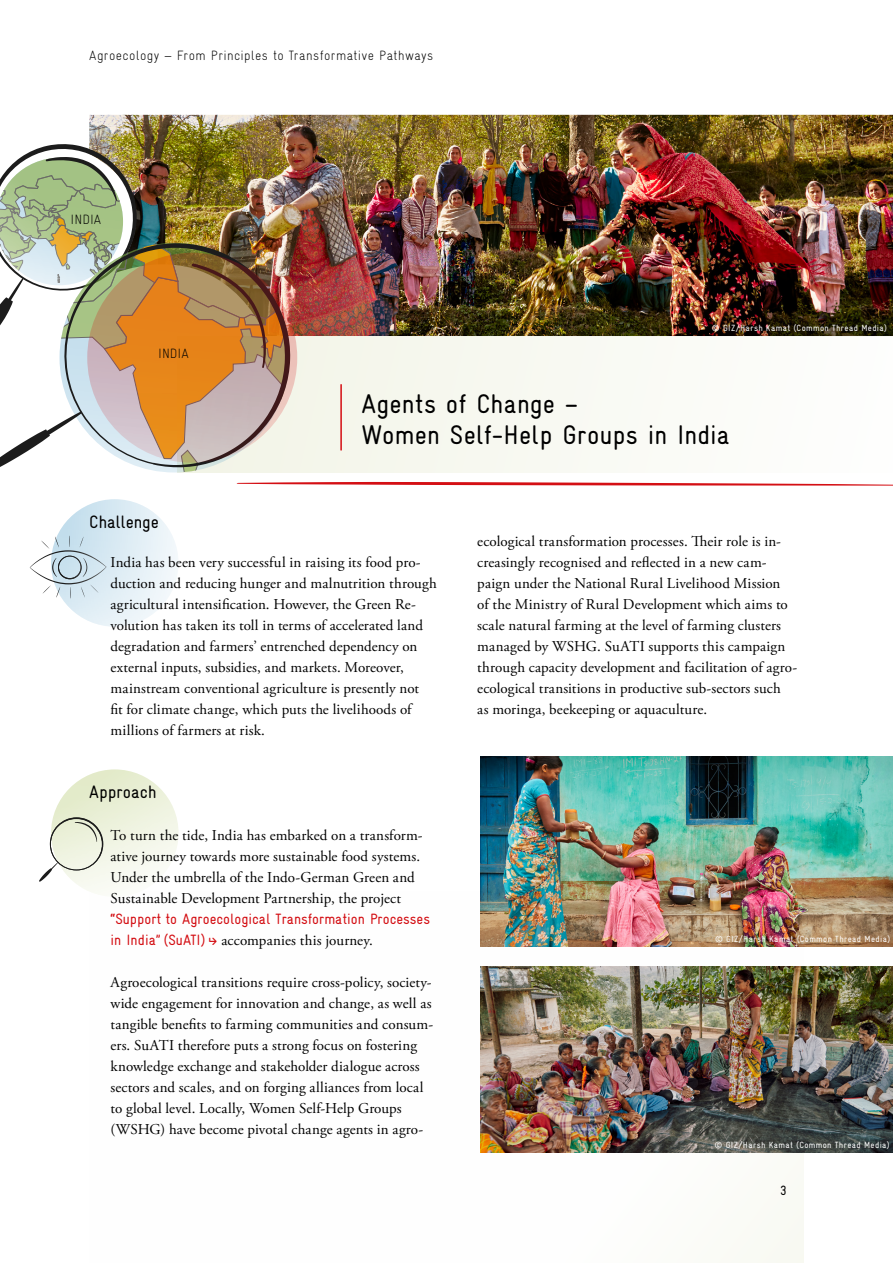
<style>
.page{position:relative;width:893px;height:1263px;background:#fff}
.page>*{position:absolute;margin:0;border:0;box-sizing:border-box;transform-origin:0 0}
.t1{font:100 condensed 72px "Gravur";color:#d40f14}
.t2{font:27px/31.5px "Gravur Condensed";letter-spacing:.005em;color:#000}
.t3{font:condensed 18px "Gravur";color:#000}
.t4{font:15px/21px "Adobe Garamond Pro";letter-spacing:.01em;color:#000}
.t5{font:condensed 15px "Gravur";color:#d40f14}
.t6{font:300 13.5px "Gravur Condensed";letter-spacing:.025em;color:#000}
.t7{font:condensed 13.5px "Gravur";color:#000}
.t8{font:9px "Gravur Condensed";letter-spacing:.045em;color:#fff}
.s1{font-family:"Gravur Condensed";font-weight:700;font-stretch:normal}
.s2{font-family:"Gravur";font-stretch:condensed;color:#d40f14}
</style>
<div class="page">
<img style="left:89px;top:115px;width:804px;height:221px">
<div style="left:177px;top:336px;width:716px;height:136px;background:#f9f9f3"></div>
<svg style="left:51px;top:499px;width:128px;height:128px;background:#e1eef5"></svg>
<svg style="left:30px;top:536px;width:77px;height:62px"></svg>
<div style="left:51px;top:769px;width:128px;height:128px;background:linear-gradient(to bottom,#e3ebca,#fcfdfa);border-radius:50%"></div>
<svg style="left:39px;top:817px;width:64px;height:65px"></svg>
<svg style="left:237px;top:482px;width:656px;height:4px"></svg>
<img style="left:0;top:144px;width:289px;height:329px">
<img style="left:480px;top:756px;width:413px;height:190px">
<img style="left:480px;top:966px;width:413px;height:186px">
<p class="t6" style="left:89px;top:47px;width:345px">Agroecology — From Principles to Transformative Pathways</p>
<p class="t6" style="left:71px;top:211px;width:32px">INDIA</p>
<p class="t6" style="left:158px;top:345px;width:32px">INDIA</p>
<p class="t8" style="left:712px;top:323px;width:177px">© GIZ/Harsh Kamat (Common Thread Media)</p>
<h1 class="t1" style="left:325px;top:375px;width:33px">|</h1>
<h2 class="t2" style="left:361px;top:388px;width:370px">Agents of Change –<br>Women Self-Help Groups in India</h2>
<p class="t3" style="left:89px;top:512px;width:71px">Challenge</p>
<p class="t4" style="left:111px;top:552px;width:328px">India has been very successful in raising its food pro&shy;duction and reducing hunger and malnutrition through agricultural intensification. However, the Green Re&shy;volution has taken its toll in terms of accelerated land degradation and farmers’ entrenched dependency on external inputs, subsidies, and markets. Moreover, mainstream conventional agriculture is presently not<br>fit for climate change, which puts the livelihoods of millions of farmers at risk.</p>
<p class="t3" style="left:89px;top:782px;width:69px">Approach</p>
<p class="t4" style="left:111px;top:825px;width:313px">To turn the tide, India has embarked on a transform&shy;ative journey towards more sustainable food systems.<br>Under the umbrella of the Indo-German Green and Sustainable Development Partnership, the project</p>
<p class="t5" style="left:111px;top:911px;width:321px"><span class="s1">“</span>Support to Agroecological Transformation Processes</p>
<p class="t4" style="left:111px;top:930px;width:264px"><span class="s2">in India” (SuATI)</span> accompanies this journey.</p>
<p class="t4" style="left:111px;top:972px;width:324px">Agroecological transitions require cross-policy, society&shy;wide engagement for innovation and change, as well as tangible benefits to farming communities and consum&shy;ers. SuATI therefore puts a strong focus on fostering knowledge exchange and stakeholder dialogue across sectors and scales, and on forging alliances from local to global level. Locally, Women Self-Help Groups (WSHG) have become pivotal change agents in agro-</p>
<p class="t4" style="left:477px;top:531px;width:320px">ecological transformation processes. Their role is in-- creasingly recognised and reflected in a new cam&shy;paign under the National Rural Livelihood Mission<br>of the Ministry of Rural Development which aims to scale natural farming at the level of farming clusters managed by WSHG. SuATI supports this campaign through capacity development and facilitation of agro&shy;ecological transitions in productive sub-sectors such<br>as moringa, beekeeping or aquaculture.</p>
<p class="t8" style="left:715px;top:934px;width:177px">© GIZ/Harsh Kamat (Common Thread Media)</p>
<p class="t8" style="left:715px;top:1140px;width:177px">© GIZ/Harsh Kamat (Common Thread Media)</p>
<p class="t7" style="left:780px;top:1183px;width:8px">3</p>
</div>
